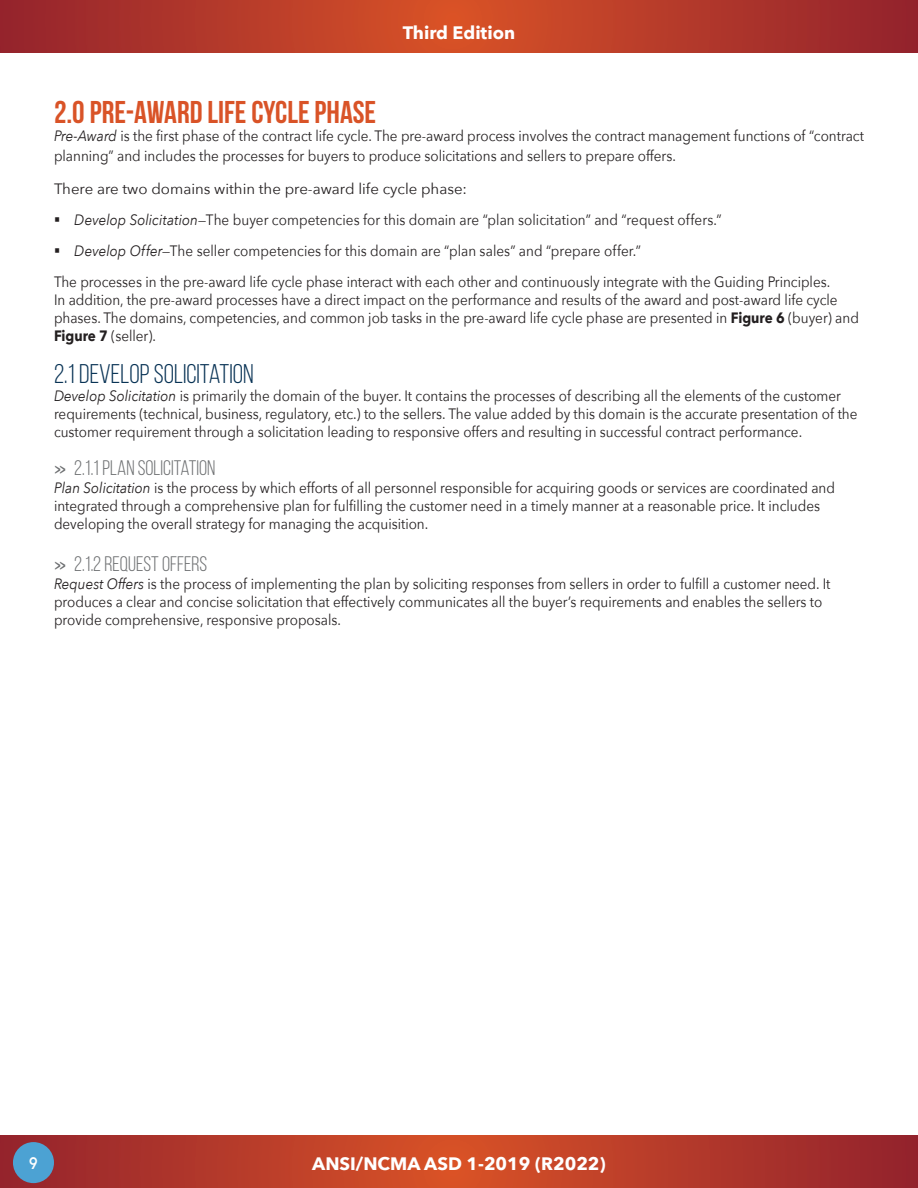
<style>
.page{position:relative;width:918px;height:1188px;background:#fff}
.page>*{position:absolute;margin:0;border:0;box-sizing:border-box;transform-origin:0 0}
.Sub_01{font:700 31.5px "Bebas Neue";color:#d95327}
.Sub_02{font:27px "Bebas Neue";color:#093355}
.t1{font:21px "Bebas Neue";color:#6d6f71}
.t2{font:700 18px "Avenir Next";color:#fff}
.Bullet_01{font:15px/18px "Avenir Next";color:#231f20;scale:.9 1}
.Sub_02-2{font:15px/18px "Avenir Next";color:#231f20;scale:.9 1}
.Bullet_01-2{font:15px "Avenir Next";color:#231f20}
.t3{font:15px "LEMONMILK";color:#fff;scale:.9 1}
.s1{font-style:italic}
.s2{font-weight:700}
.s3{font-family:"Freight Macro Pro";font-weight:500}
</style>
<div class="page">
<svg style="left:0;top:0;width:918px;height:53px;background:#b53a2a"></svg>
<svg style="left:0;top:1135px;width:918px;height:53px;background:#b53a2a"></svg>
<div style="left:13px;top:1142px;width:41px;height:41px;background:#4ca2d3;border-radius:50%"></div>
<p class="t2" style="left:403px;top:17px;width:114px">Third Edition</p>
<p class="Sub_01" style="left:54px;top:95px;width:324px">2.0 PRE-AWARD LIFE CYCLE PHASE</p>
<p class="Bullet_01" style="left:54px;top:125px;width:902px;line-height:19.8px"><span class="s1">Pre-Award</span> is the first phase of the contract life cycle. The pre-award process involves the contract management functions of “contract planning” and includes the processes for buyers to produce solicitations and sellers to prepare offers.</p>
<p class="Bullet_01-2" style="left:54px;top:176px;width:415px">There are two domains within the pre-award life cycle phase:</p>
<p class="Bullet_01" style="left:54px;top:210px;width:744px">▪ <span class="s1">Develop Solicitation</span>—The buyer competencies for this domain are “plan solicitation” and “request offers.”</p>
<p class="Bullet_01" style="left:54px;top:241px;width:654px">▪ <span class="s1">Develop Offer</span>—The seller competencies for this domain are “plan sales” and “prepare offer.”</p>
<p class="Bullet_01" style="left:54px;top:272px;width:896px">The processes in the pre-award life cycle phase interact with each other and continuously integrate with the Guiding Principles.<br>In addition, the pre-award processes have a direct impact on the performance and results of the award and post-award life cycle phases. The domains, competencies, and common job tasks in the pre-award life cycle phase are presented in <span class="s2">Figure 6</span> (buyer) and <span class="s2">Figure 7</span> (seller).</p>
<p class="Sub_02" style="left:54px;top:359px;width:201px">2.1 DEVELOP SOLICITATION</p>
<p class="Sub_02-2" style="left:54px;top:386px;width:894px"><span class="s1">Develop Solicitation</span> is primarily the domain of the buyer. It contains the processes of describing all the elements of the customer requirements (technical, business, regulatory, etc.) to the sellers. The value added by this domain is the accurate presentation of the customer requirement through a solicitation leading to responsive offers and resulting in successful contract performance.</p>
<p class="t1" style="left:54px;top:457px;width:163px"><span class="s3">»</span> 2.1.1 PLAN SOLICITATION</p>
<p class="Bullet_01" style="left:54px;top:478px;width:869px"><span class="s1">Plan Solicitation</span> is the process by which efforts of all personnel responsible for acquiring goods or services are coordinated and integrated through a comprehensive plan for fulfilling the customer need in a timely manner at a reasonable price. It includes developing the overall strategy for managing the acquisition.</p>
<p class="t1" style="left:54px;top:552px;width:155px"><span class="s3">»</span> 2.1.2 REQUEST OFFERS</p>
<p class="Bullet_01" style="left:54px;top:574px;width:864px"><span class="s1">Request Offers</span> is the process of implementing the plan by soliciting responses from sellers in order to fulfill a customer need. It produces a clear and concise solicitation that effectively communicates all the buyer’s requirements and enables the sellers to provide comprehensive, responsive proposals.</p>
<p class="t3" style="left:29px;top:1153px;width:11px">9</p>
<p class="t2" style="left:312px;top:1148px;width:295px">ANSI/NCMA ASD 1-2019 (R2022)</p>
</div>
